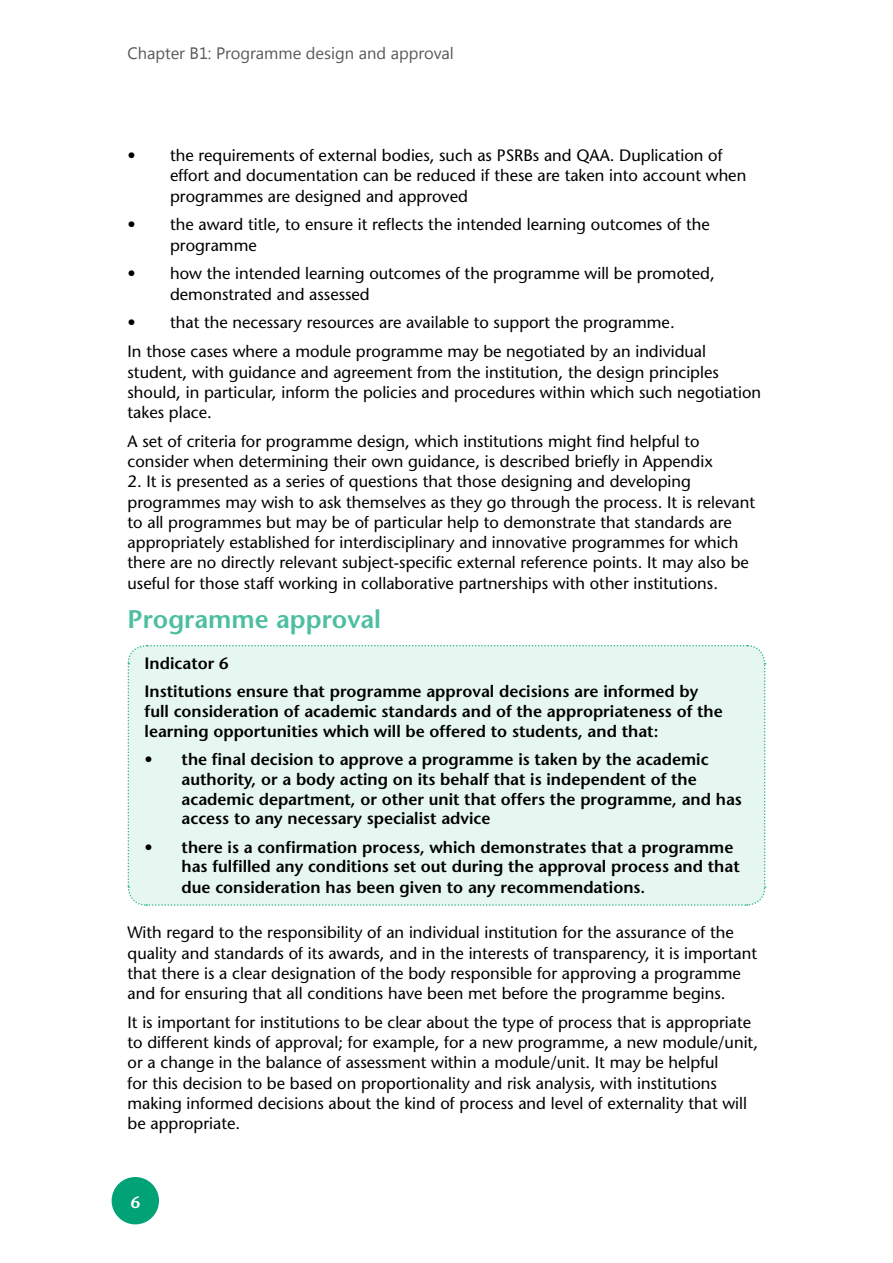
<style>
.page{position:relative;width:893px;height:1263px;background:#fff}
.page>*{position:absolute;margin:0;border:0;box-sizing:border-box;transform-origin:0 0}
.t1{font:600 25.5px "Stone Sans";color:#4dbe9f}
.t2{font:16.5px/20.2px "Stone Sans";color:#000}
.t3{font:600 16.5px/19.8px "Stone Sans";color:#000}
.t4{font:16.5px "Segoe UI";color:#58585a}
.t5{font:600 16.5px "Stone Sans";color:#fff}
</style>
<div class="page">
<div style="left:112px;top:1177px;width:47px;height:47px;background:#00a276;border-radius:50%"></div>
<div style="left:127px;top:645px;width:639px;height:261px;background:#e6f6f1"></div>
<p class="t4" style="left:128px;top:42px;width:328px">Chapter B1: Programme design and approval</p>
<p class="t2" style="left:170px;top:145px;width:578px;text-indent:-43px">• the requirements of external bodies, such as PSRBs and QAA. Duplication of effort and documentation can be reduced if these are taken into account when programmes are designed and approved</p>
<p class="t2" style="left:170px;top:215px;width:541px;text-indent:-43px">• the award title, to ensure it reflects the intended learning outcomes of the programme</p>
<p class="t2" style="left:170px;top:264px;width:546px;text-indent:-43px">• how the intended learning outcomes of the programme will be promoted, demonstrated and assessed</p>
<p class="t2" style="left:128px;top:308px;width:580px;line-height:28.8px">• that the necessary resources are available to support the programme.<br>In those cases where a module programme may be negotiated by an individual</p>
<p class="t2" style="left:128px;top:362px;width:635px">student, with guidance and agreement from the institution, the design principles should, in particular, inform the policies and procedures within which such negotiation takes place.</p>
<p class="t2" style="left:128px;top:431px;width:587px">A set of criteria for programme design, which institutions might find helpful to consider when determining their own guidance, is described briefly in Appendix</p>
<p class="t2" style="left:128px;top:471px;width:629px">2. It is presented as a series of questions that those designing and developing programmes may wish to ask themselves as they go through the process. It is relevant to all programmes but may be of particular help to demonstrate that standards are appropriately established for interdisciplinary and innovative programmes for which there are no directly relevant subject-specific external reference points. It may also be useful for those staff working in collaborative partnerships with other institutions.</p>
<h1 class="t1" style="left:128px;top:603px;width:255px">Programme approval</h1>
<p class="t3" style="left:145px;top:649px;width:555px;line-height:28.3px">Indicator 6<br>Institutions ensure that programme approval decisions are informed by</p>
<p class="t3" style="left:145px;top:701px;width:580px">full consideration of academic standards and of the appropriateness of the learning opportunities which will be offered to students, and that:</p>
<p class="t3" style="left:182px;top:749px;width:562px;text-indent:-37px">• the final decision to approve a programme is taken by the academic authority, or a body acting on its behalf that is independent of the academic department, or other unit that offers the programme, and has access to any necessary specialist advice</p>
<p class="t3" style="left:182px;top:837px;width:560px;text-indent:-37px">• there is a confirmation process, which demonstrates that a programme has fulfilled any conditions set out during the approval process and that due consideration has been given to any recommendations.</p>
<p class="t2" style="left:128px;top:922px;width:631px">With regard to the responsibility of an individual institution for the assurance of the quality and standards of its awards, and in the interests of transparency, it is important that there is a clear designation of the body responsible for approving a programme and for ensuring that all conditions have been met before the programme begins.</p>
<p class="t2" style="left:128px;top:1012px;width:632px">It is important for institutions to be clear about the type of process that is appropriate to different kinds of approval; for example, for a new programme, a new module/unit, or a change in the balance of assessment within a module/unit. It may be helpful<br>for this decision to be based on proportionality and risk analysis, with institutions making informed decisions about the kind of process and level of externality that will be appropriate.</p>
<p class="t5" style="left:131px;top:1192px;width:11px">6</p>
</div>
